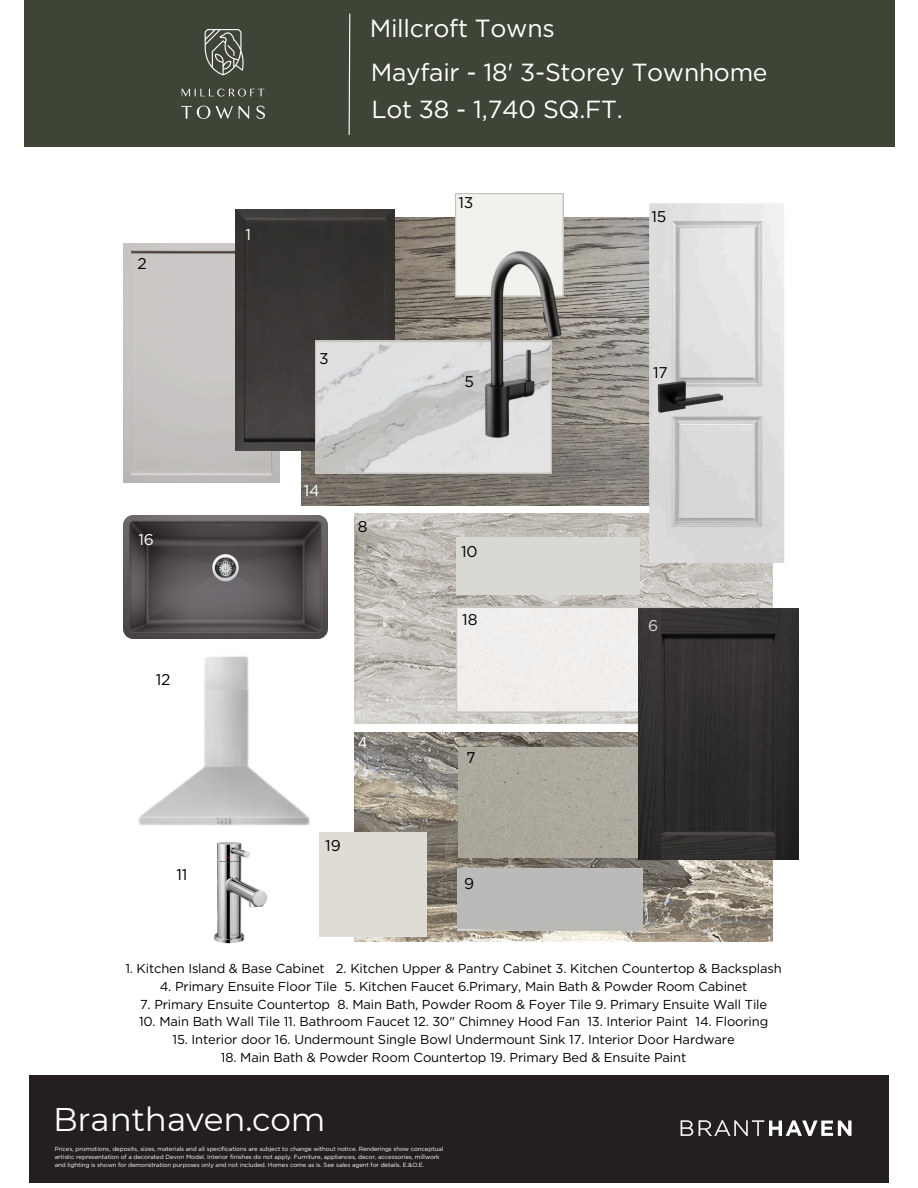
<style>
.page{position:relative;width:918px;height:1188px;background:#fff}
.page>*{position:absolute;margin:0;border:0;box-sizing:border-box;transform-origin:0 0}
.t1{font:32.7px "Montserrat";letter-spacing:-.005em;color:#fff}
.t2{font:25.65px "Montserrat";letter-spacing:-.005em;color:#fff}
.t3{font:24.75px "Gotham";letter-spacing:-.01em;color:#fff}
.t4{font:15.6px "Gotham";letter-spacing:-.005em;color:#000}
.t5{font:15.6px "Gotham";color:#fff}
.t6{font:15.6px "Gotham";color:#d9d9d9}
.t7{font:15.6px "IBM Plex Sans";color:#000}
.t8{font:15.6px "IBM Plex Sans";color:#fff}
.t9{font:12.9px "Gotham";letter-spacing:-.01em;color:#000}
.t10{font:6px/7.9px "Gotham";letter-spacing:-.01em;color:#fff}
</style>
<div class="page">
<img style="left:302px;top:218px;width:307px;height:288px">
<img style="left:354px;top:514px;width:419px;height:209px">
<img style="left:123px;top:244px;width:157px;height:238px">
<img style="left:235px;top:209px;width:159px;height:242px">
<svg style="left:315px;top:341px;width:236px;height:133px;background:#d6d6d6"></svg>
<div style="left:455px;top:193px;width:109px;height:48px;background:#f1f2ee"></div>
<img style="left:354px;top:732px;width:419px;height:209px">
<div style="left:456px;top:607px;width:200px;height:105px;background:#f1eeec"></div>
<div style="left:459px;top:748px;width:179px;height:110px;background:#aca99d"></div>
<img style="left:638px;top:608px;width:160px;height:251px">
<img style="left:609px;top:203px;width:175px;height:391px">
<img style="left:123px;top:516px;width:205px;height:122px">
<div style="left:458px;top:869px;width:184px;height:61px;background:#babab8"></div>
<div style="left:456px;top:537px;width:183px;height:57px;background:#d8d9d3"></div>
<img style="left:214px;top:842px;width:53px;height:102px">
<img style="left:128px;top:626px;width:191px;height:200px">
<img style="left:420px;top:241px;width:208px;height:208px">
<img style="left:638px;top:350px;width:96px;height:92px">
<div style="left:319px;top:833px;width:107px;height:103px;background:#dfdcd5"></div>
<div style="left:24px;top:0;width:870px;height:146px;background:#3e4536"></div>
<svg style="left:348px;top:13px;width:3px;height:134px"></svg>
<img style="left:181px;top:30px;width:84px;height:89px">
<div style="left:29px;top:1075px;width:860px;height:107px;background:#231f20"></div>
<svg style="left:680px;top:1120px;width:171px;height:16px"></svg>
<p class="t3" style="left:370px;top:13px;width:186px">Millcroft Towns</p>
<p class="t3" style="left:371px;top:58px;width:398px">Mayfair - 18' 3-Storey Townhome</p>
<p class="t3" style="left:371px;top:94px;width:253px">Lot 38 - 1,740 SQ.FT.</p>
<h2 class="t4" style="left:137px;top:254px;width:11px">2</h2>
<p class="t5" style="left:138px;top:530px;width:17px">16</p>
<p class="t4" style="left:156px;top:670px;width:16px">12</p>
<p class="t4" style="left:177px;top:865px;width:12px">11</p>
<h2 class="t5" style="left:246px;top:225px;width:7px">1</h2>
<h2 class="t4" style="left:319px;top:349px;width:11px">3</h2>
<p class="t5" style="left:304px;top:481px;width:17px">14</p>
<p class="t4" style="left:358px;top:517px;width:11px">8</p>
<p class="t8" style="left:358px;top:732px;width:11px">4</p>
<p class="t4" style="left:325px;top:836px;width:17px">19</p>
<h2 class="t4" style="left:458px;top:193px;width:16px">13</h2>
<p class="t4" style="left:465px;top:372px;width:11px">5</p>
<p class="t4" style="left:461px;top:542px;width:18px">10</p>
<p class="t4" style="left:462px;top:610px;width:17px">18</p>
<p class="t7" style="left:467px;top:747px;width:11px">7</p>
<p class="t4" style="left:464px;top:874px;width:12px">9</p>
<p class="t4" style="left:652px;top:207px;width:16px">15</p>
<p class="t4" style="left:653px;top:363px;width:16px">17</p>
<p class="t6" style="left:648px;top:616px;width:12px">6</p>
<p class="t9" style="left:125px;top:961px;width:658px">1. Kitchen Island &amp; Base Cabinet 2. Kitchen Upper &amp; Pantry Cabinet 3. Kitchen Countertop &amp; Backsplash</p>
<p class="t9" style="left:160px;top:979px;width:589px">4. Primary Ensuite Floor Tile 5. Kitchen Faucet 6.Primary, Main Bath &amp; Powder Room Cabinet</p>
<p class="t9" style="left:140px;top:996px;width:629px">7. Primary Ensuite Countertop 8. Main Bath, Powder Room &amp; Foyer Tile 9. Primary Ensuite Wall Tile</p>
<p class="t9" style="left:139px;top:1014px;width:631px">10. Main Bath Wall Tile 11. Bathroom Faucet 12. 30" Chimney Hood Fan 13. Interior Paint 14. Flooring</p>
<p class="t9" style="left:173px;top:1032px;width:564px">15. Interior door 16. Undermount Single Bowl Undermount Sink 17. Interior Door Hardware</p>
<p class="t9" style="left:221px;top:1049px;width:467px">18. Main Bath &amp; Powder Room Countertop 19. Primary Bed &amp; Ensuite Paint</p>
<p class="t2" style="left:140px;top:1099px;width:216px">Branthaven.com</p>
<p class="t1" style="left:53px;top:1099px;width:274px">Branthaven.com</p>
<p class="t10" style="left:55px;top:1145px;width:390px">Prices, promotions, deposits, sizes, materials and all specifications are subject to change without notice. Renderings show conceptual artistic representation of a decorated Devon Model. Interior finishes do not apply. Furniture, appliances, decor, accessories, millwork and lighting is shown for demonstration purposes only and not included. Homes come as is. See sales agent for details. E.&amp;O.E.</p>
</div>
